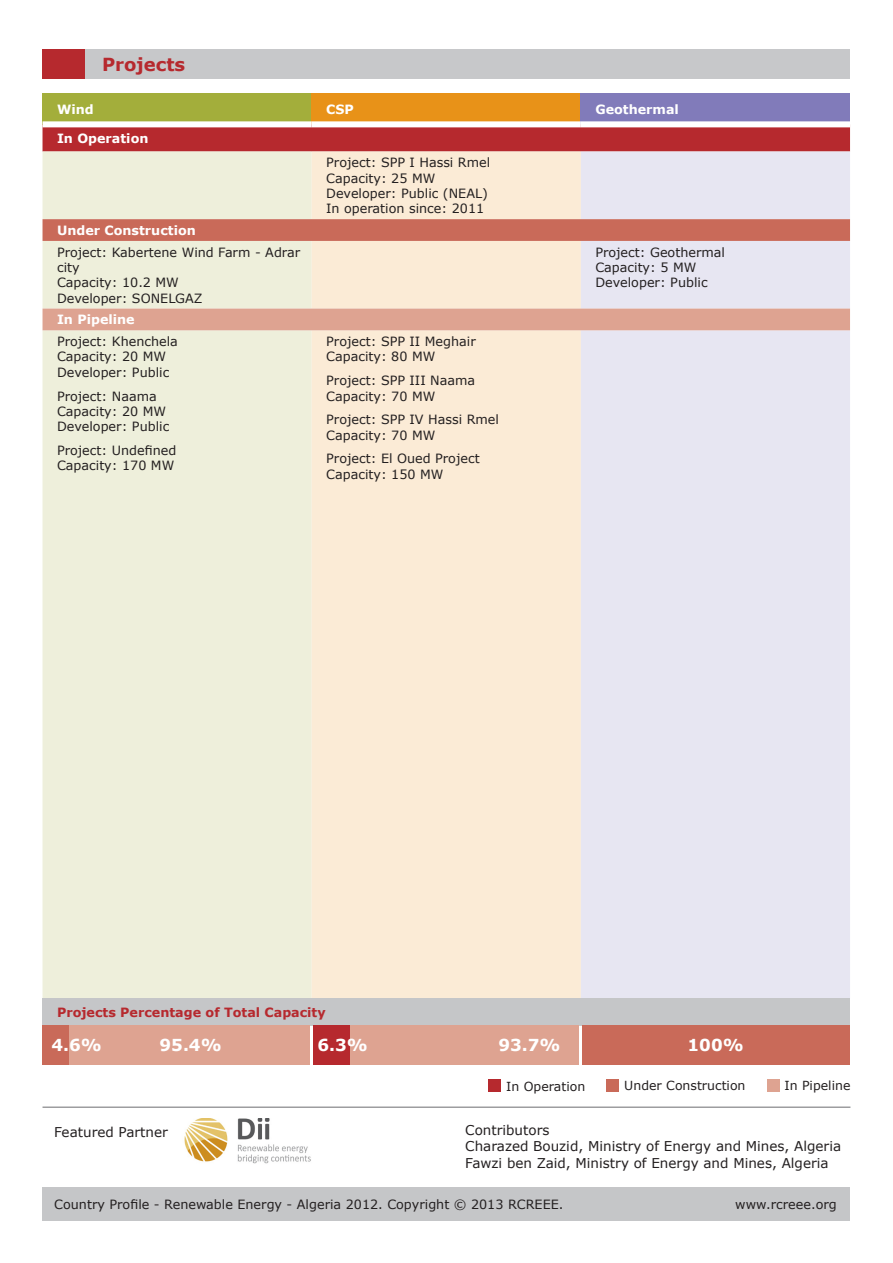
<style>
.page{position:relative;width:893px;height:1263px;background:#fff}
.page>*{position:absolute;margin:0;border:0;box-sizing:border-box;transform-origin:0 0}
.t1{font:700 18px "Verdana";color:#b6292e}
.t2{font:700 16.5px "Verdana";color:#fff}
.t3{font:13.5px "Verdana";color:#231f20}
.Paragraph_Style_3{font:12.75px/15.3px "Verdana";color:#231f20}
.Paragraph_Style_3-2{font:700 12.75px "Verdana";color:#fff}
.Paragraph_Style_3-3{font:700 12.75px "Verdana";color:#b6292e}
.t4{font:12.45px "Verdana";color:#231f20}
</style>
<div class="page">
<div style="left:42px;top:1187px;width:807px;height:33px;background:#c5c6c8"></div>
<div style="left:43px;top:93px;width:269px;height:31px;background:#a3ae3b"></div>
<div style="left:312px;top:93px;width:269px;height:31px;background:#e89218"></div>
<div style="left:581px;top:93px;width:269px;height:31px;background:#817bba"></div>
<svg style="left:43px;top:127px;width:807px;height:25px;background:#b83236"></svg>
<div style="left:43px;top:152px;width:269px;height:846px;background:#eeefdb"></div>
<div style="left:312px;top:152px;width:269px;height:846px;background:#fbebd6"></div>
<div style="left:581px;top:152px;width:269px;height:846px;background:#e7e6f2"></div>
<svg style="left:43px;top:219px;width:807px;height:22px;background:#c96b5a"></svg>
<div style="left:43px;top:309px;width:807px;height:21px;background:#dea391"></div>
<div style="left:43px;top:998px;width:807px;height:27px;background:#c5c6c8"></div>
<div style="left:43px;top:121px;width:269px;height:6px;background:#fff"></div>
<div style="left:312px;top:121px;width:269px;height:6px;background:#fff"></div>
<div style="left:581px;top:121px;width:269px;height:6px;background:#fff"></div>
<div style="left:43px;top:1025px;width:267px;height:40px;background:#dea391"></div>
<div style="left:313px;top:1025px;width:266px;height:40px;background:#dea391"></div>
<div style="left:583px;top:1025px;width:267px;height:40px;background:#c96a59"></div>
<div style="left:43px;top:1025px;width:26px;height:40px;background:#c96a59"></div>
<div style="left:313px;top:1025px;width:37px;height:40px;background:#b6292e"></div>
<div style="left:43px;top:49px;width:807px;height:29px;background:#c7c8ca"></div>
<div style="left:43px;top:49px;width:42px;height:29px;background:#b6292e"></div>
<div style="left:607px;top:1079px;width:12px;height:13px;background:#c96a59"></div>
<div style="left:767px;top:1079px;width:12px;height:13px;background:#dea391"></div>
<div style="left:488px;top:1080px;width:13px;height:12px;background:#b6292e"></div>
<img style="left:184px;top:1118px;width:127px;height:46px">
<hr style="left:43px;top:1107px;width:807px;height:1px;background:#6c6d70">
<p class="t1" style="left:102px;top:51px;width:85px">Projects</p>
<p class="Paragraph_Style_3-2" style="left:57px;top:100px;width:38px">Wind</p>
<p class="Paragraph_Style_3-2" style="left:326px;top:100px;width:29px">CSP</p>
<p class="Paragraph_Style_3-2" style="left:595px;top:100px;width:85px">Geothermal</p>
<p class="Paragraph_Style_3-2" style="left:57px;top:129px;width:93px">In Operation</p>
<p class="Paragraph_Style_3" style="left:326px;top:155px;width:166px">Project: SPP I Hassi Rmel</p>
<p class="Paragraph_Style_3" style="left:326px;top:170px;width:111px">Capacity: 25 MW</p>
<p class="Paragraph_Style_3" style="left:326px;top:185px;width:163px">Developer: Public (NEAL)</p>
<p class="Paragraph_Style_3" style="left:326px;top:201px;width:160px">In operation since: 2011</p>
<p class="Paragraph_Style_3-2" style="left:57px;top:221px;width:140px">Under Construction</p>
<p class="Paragraph_Style_3" style="left:57px;top:244px;width:245px">Project: Kabertene Wind Farm - Adrar city</p>
<p class="Paragraph_Style_3" style="left:57px;top:275px;width:123px">Capacity: 10.2 MW</p>
<p class="Paragraph_Style_3" style="left:57px;top:290px;width:147px">Developer: SONELGAZ</p>
<p class="Paragraph_Style_3" style="left:595px;top:244px;width:131px">Project: Geothermal</p>
<p class="Paragraph_Style_3" style="left:595px;top:260px;width:103px">Capacity: 5 MW</p>
<p class="Paragraph_Style_3" style="left:595px;top:275px;width:114px">Developer: Public</p>
<p class="Paragraph_Style_3-2" style="left:57px;top:311px;width:79px">In Pipeline</p>
<p class="Paragraph_Style_3" style="left:57px;top:334px;width:122px">Project: Khenchela</p>
<p class="Paragraph_Style_3" style="left:57px;top:349px;width:111px">Capacity: 20 MW</p>
<p class="Paragraph_Style_3" style="left:57px;top:364px;width:114px">Developer: Public</p>
<p class="Paragraph_Style_3" style="left:57px;top:388px;width:101px">Project: Naama</p>
<p class="Paragraph_Style_3" style="left:57px;top:403px;width:111px">Capacity: 20 MW</p>
<p class="Paragraph_Style_3" style="left:57px;top:419px;width:114px">Developer: Public</p>
<p class="Paragraph_Style_3" style="left:57px;top:442px;width:121px">Project: Undefined</p>
<p class="Paragraph_Style_3" style="left:57px;top:458px;width:119px">Capacity: 170 MW</p>
<p class="Paragraph_Style_3" style="left:326px;top:334px;width:151px">Project: SPP II Meghair</p>
<p class="Paragraph_Style_3" style="left:326px;top:349px;width:111px">Capacity: 80 MW</p>
<p class="Paragraph_Style_3" style="left:326px;top:373px;width:150px">Project: SPP III Naama</p>
<p class="Paragraph_Style_3" style="left:326px;top:388px;width:111px">Capacity: 70 MW</p>
<p class="Paragraph_Style_3" style="left:326px;top:412px;width:174px">Project: SPP IV Hassi Rmel</p>
<p class="Paragraph_Style_3" style="left:326px;top:427px;width:111px">Capacity: 70 MW</p>
<p class="Paragraph_Style_3" style="left:326px;top:451px;width:155px">Project: El Oued Project</p>
<p class="Paragraph_Style_3" style="left:326px;top:466px;width:119px">Capacity: 150 MW</p>
<p class="Paragraph_Style_3-3" style="left:57px;top:1003px;width:270px">Projects Percentage of Total Capacity</p>
<p class="t2" style="left:51px;top:1033px;width:52px">4.6%</p>
<p class="t2" style="left:160px;top:1033px;width:64px">95.4%</p>
<p class="t2" style="left:317px;top:1033px;width:52px">6.3%</p>
<p class="t2" style="left:498px;top:1033px;width:64px">93.7%</p>
<p class="t2" style="left:688px;top:1033px;width:58px">100%</p>
<p class="t4" style="left:506px;top:1077px;width:81px">In Operation</p>
<p class="t4" style="left:624px;top:1077px;width:123px">Under Construction</p>
<p class="t4" style="left:784px;top:1076px;width:67px">In Pipeline</p>
<p class="t3" style="left:54px;top:1123px;width:115px">Featured Partner</p>
<p class="t3" style="left:465px;top:1121px;width:86px">Contributors</p>
<p class="t3" style="left:465px;top:1137px;width:377px">Charazed Bouzid, Ministry of Energy and Mines, Algeria</p>
<p class="t3" style="left:465px;top:1153px;width:365px">Fawzi ben Zaid, Ministry of Energy and Mines, Algeria</p>
<p class="Paragraph_Style_3" style="left:54px;top:1196px;width:511px">Country Profile - Renewable Energy - Algeria 2012. Copyright © 2013 RCREEE.</p>
<p class="Paragraph_Style_3" style="left:735px;top:1196px;width:103px">www.rcreee.org</p>
</div>
